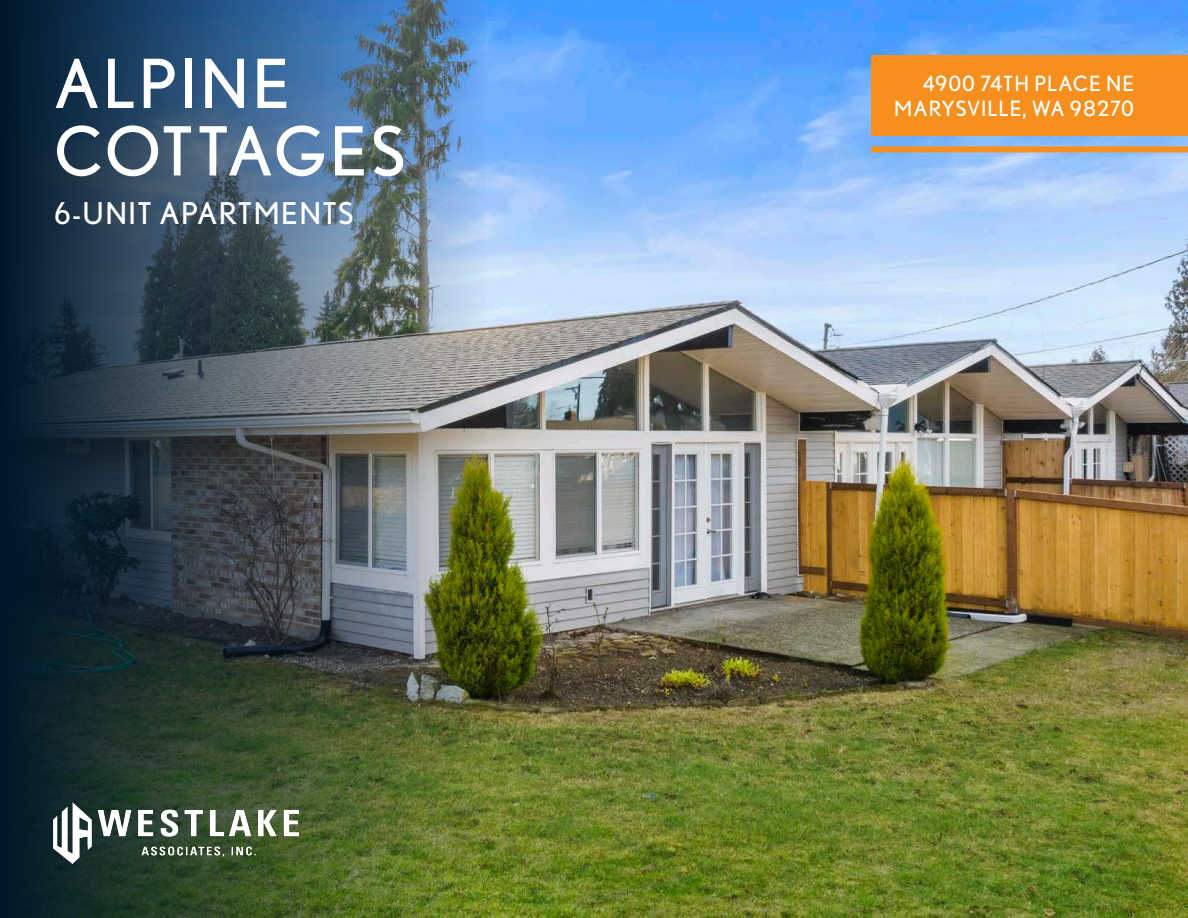
<style>
.page{position:relative;width:1188px;height:918px;background:#fff}
.page>*{position:absolute;margin:0;border:0;box-sizing:border-box;transform-origin:0 0}
.t1{font:67.5px "Nobel";letter-spacing:.02em;color:#fff}
.t2{font:67.5px "Nobel";letter-spacing:.05em;color:#fff}
.t3{font:30px "Nobel";letter-spacing:.05em;color:#fff}
.t4{font:21px "Nobel";letter-spacing:.05em;color:#fff}
</style>
<div class="page">
<img style="left:486px;top:0;width:702px;height:918px">
<img style="left:0;top:0;width:486px;height:918px">
<div style="left:871px;top:146px;width:317px;height:6px;background:#f68f1e"></div>
<img style="left:54px;top:802px;width:244px;height:62px">
<div style="left:871px;top:55px;width:317px;height:81px;background:#f68f1e"></div>
<p class="t2" style="left:54px;top:45px;width:237px">ALPINE</p>
<p class="t1" style="left:54px;top:112px;width:353px">COTTAGES</p>
<p class="t3" style="left:54px;top:196px;width:301px">6-UNIT APARTMENTS</p>
<p class="t4" style="left:923px;top:71px;width:213px">4900 74TH PLACE NE</p>
<p class="t4" style="left:894px;top:96px;width:241px">MARYSVILLE, WA 98270</p>
</div>
